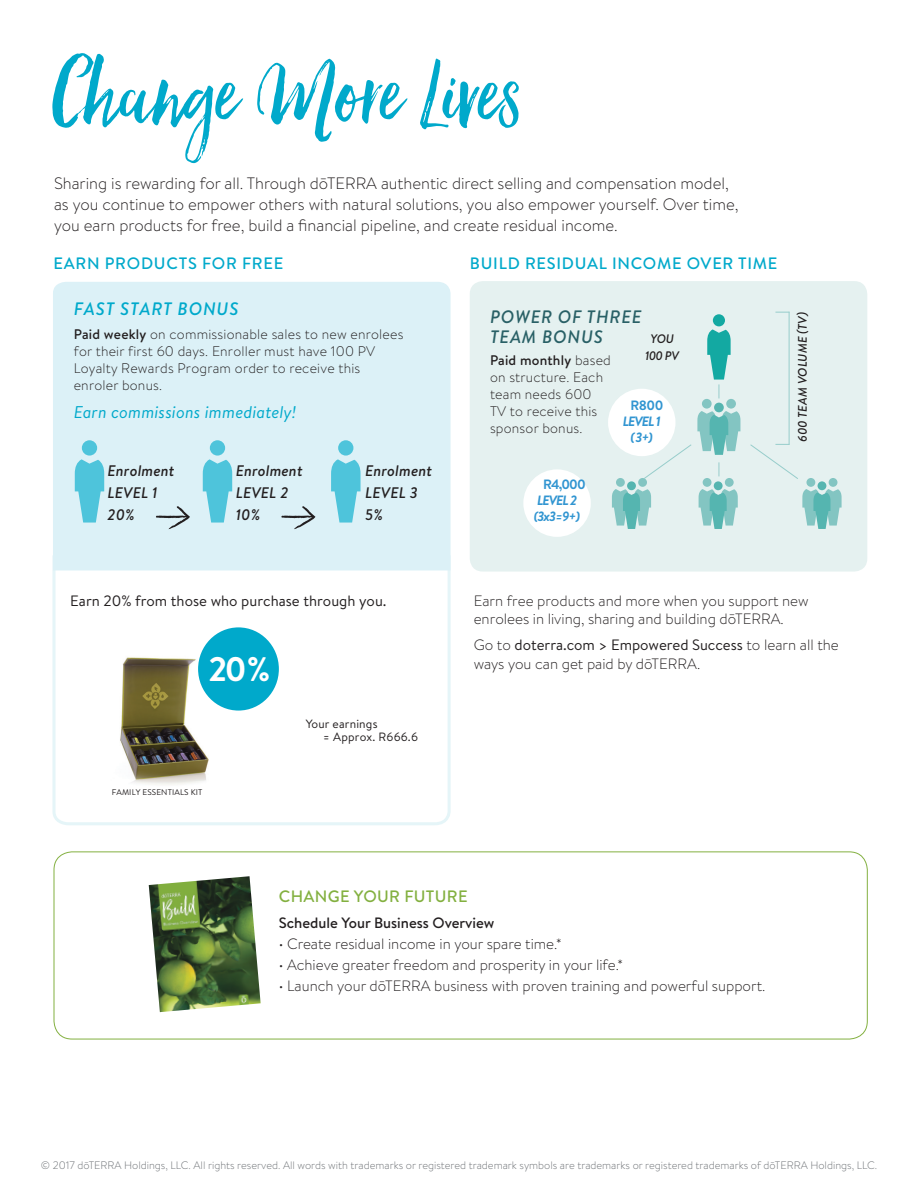
<style>
.page{position:relative;width:918px;height:1188px;background:#fff}
.page>*{position:absolute;margin:0;border:0;box-sizing:border-box;transform-origin:0 0}
.t1{font:112.5px "Hello Beautiful";color:#00a9cb}
.t2{font:700 34.05px "Brandon Text";color:#fff}
.t3{font:italic 500 18px/20.1px "Brandon Text";letter-spacing:.045em;color:#296066}
.t4{font:italic 500 18px "Brandon Text";letter-spacing:.045em;color:#00a9cb}
.t5{font:italic 16.95px "Brandon Text";letter-spacing:.01em;color:#00a9cb}
.t6{font:300 16.5px/21px "Brandon Text";color:#231f20}
.t7{font:500 16.5px "Brandon Text";letter-spacing:.045em;color:#00a9cb}
.t8{font:500 16.5px "Brandon Text";letter-spacing:.02em;color:#83b040}
.t9{font:italic 500 15.3px/22px "Brandon Text";letter-spacing:.01em;color:#231f20}
.t10{font:300 15px/18px "Brandon Text";color:#231f20}
.t11{font:15px "Brandon Text";color:#231f20}
.t12{font:500 15px "Brandon Text";color:#231f20}
.t13{font:300 13.95px/17px "Brandon Text";letter-spacing:.015em;color:#231f20}
.t14{font:italic 700 13.5px/15.8px "Brandon Text";letter-spacing:-.07em;color:#3195d1;text-align:center}
.t15{font:700 13.5px "Brandon Text";letter-spacing:-.05em;color:#3195d1}
.t16{font:italic 500 12.3px/17px "Brandon Text";letter-spacing:-.01em;color:#231f20;text-align:center}
.t17{font:12px/12.8px "Brandon Text";letter-spacing:.015em;color:#231f20}
.t18{font:300 10.8px "Brandon Text";color:#6c7074}
.t19{font:8.25px "Brandon Text";letter-spacing:.015em;color:#231f20}
.s1{font-weight:500}
.s2{font-weight:400}
</style>
<div class="page">
<svg style="left:52px;top:556px;width:399px;height:269px"></svg>
<div style="left:198px;top:627px;width:81px;height:84px;background:#00a9cb;border-radius:50%"></div>
<div style="left:53px;top:282px;width:398px;height:288px;background:#dcf1f7"></div>
<svg style="left:156px;top:506px;width:34px;height:23px"></svg>
<svg style="left:281px;top:506px;width:34px;height:23px"></svg>
<svg style="left:75px;top:440px;width:29px;height:83px;background:#7fd3e4"></svg>
<svg style="left:203px;top:440px;width:29px;height:83px;background:#7fd3e4"></svg>
<svg style="left:331px;top:440px;width:30px;height:83px;background:#81d4e5"></svg>
<div style="left:470px;top:281px;width:397px;height:291px;background:#e5f1f0;border-radius:13px"></div>
<svg style="left:775px;top:312px;width:14px;height:1px"></svg>
<hr style="left:789px;top:312px;width:1px;height:133px;background:#97cdcb">
<svg style="left:612px;top:314px;width:128px;height:215px"></svg>
<svg style="left:750px;top:444px;width:92px;height:85px"></svg>
<div style="left:608px;top:389px;width:68px;height:67px;background:#fff;border-radius:50%"></div>
<div style="left:523px;top:469px;width:68px;height:68px;background:#fff;border-radius:50%"></div>
<div style="left:54px;top:852px;width:814px;height:187px;border:1px solid #83b040;border-radius:18px"></div>
<img style="left:149px;top:876px;width:112px;height:136px">
<h1 class="t1" style="left:52px;top:30px;width:471px">Change More Lives</h1>
<p class="t6" style="left:54px;top:172px;width:686px">Sharing is rewarding for all. Through dōTERRA authentic direct selling and compensation model, as you continue to empower others with natural solutions, you also empower yourself. Over time, you earn products for free, build a financial pipeline, and create residual income.</p>
<p class="t7" style="left:54px;top:252px;width:231px">EARN PRODUCTS FOR FREE</p>
<p class="t7" style="left:470px;top:252px;width:309px">BUILD RESIDUAL INCOME OVER TIME</p>
<p class="t4" style="left:74px;top:297px;width:166px">FAST START BONUS</p>
<p class="t13" style="left:74px;top:325px;width:331px"><span class="s1">Paid weekly</span> on commissionable sales to new enrolees for their first 60 days. Enroller must have 100 PV Loyalty Rewards Program order to receive this enroler bonus.</p>
<p class="t5" style="left:74px;top:401px;width:224px">Earn commissions immediately!</p>
<p class="t9" style="left:108px;top:459px;width:68px">Enrolment<br>LEVEL 1<br>20%</p>
<p class="t9" style="left:236px;top:459px;width:68px">Enrolment<br>LEVEL 2<br>10%</p>
<p class="t9" style="left:365px;top:459px;width:68px">Enrolment<br>LEVEL 3<br>5%</p>
<p class="t3" style="left:490px;top:306px;width:153px">POWER OF THREE<br>TEAM BONUS</p>
<p class="t16" style="left:645px;top:330px;width:35px">YOU<br>100 PV</p>
<p class="t13" style="left:490px;top:351px;width:122px"><span class="s1">Paid monthly</span> based on structure. Each team needs 600<br>TV to receive this sponsor bonus.</p>
<p class="t15" style="left:630px;top:396px;width:35px">R800</p>
<p class="t14" style="left:623px;top:413px;width:40px">LEVEL 1 (3+)</p>
<p class="t15" style="left:543px;top:475px;width:44px">R4,000</p>
<p class="t14" style="left:534px;top:492px;width:48px;text-align:left">LEVEL 2 (3x3=9+)</p>
<p class="t16" style="left:794px;top:442px;width:131px;rotate:-90deg">600 TEAM VOLUME (TV)</p>
<p class="t11" style="left:70px;top:591px;width:318px">Earn 20% from those who purchase through you.</p>
<h2 class="t2" style="left:208px;top:645px;width:63px">20%</h2>
<p class="t19" style="left:112px;top:786px;width:92px">FAMILY ESSENTIALS KIT</p>
<p class="t17" style="left:323px;top:717px;width:97px;text-indent:-17px">Your earnings<br>= Approx. R666.6</p>
<p class="t10" style="left:474px;top:591px;width:337px">Earn free products and more when you support new enrolees in living, sharing and building dōTERRA.</p>
<p class="t10" style="left:474px;top:635px;width:367px;line-height:18.8px">Go to <span class="s2">doterra.com &gt; Empowered Success</span> to learn all the ways you can get paid by dōTERRA.</p>
<p class="t8" style="left:279px;top:885px;width:190px">CHANGE YOUR FUTURE</p>
<p class="t12" style="left:279px;top:912px;width:217px">Schedule Your Business Overview</p>
<p class="t10" style="left:279px;top:934px;width:285px">• Create residual income in your spare time.*</p>
<p class="t10" style="left:279px;top:955px;width:346px">• Achieve greater freedom and prosperity in your life.*</p>
<p class="t10" style="left:279px;top:976px;width:488px">• Launch your dōTERRA business with proven training and powerful support.</p>
<p class="t18" style="left:41px;top:1158px;width:838px">© 2017 dōTERRA Holdings, LLC. All rights reserved. All words with trademarks or registered trademark symbols are trademarks or registered trademarks of dōTERRA Holdings, LLC.</p>
</div>
